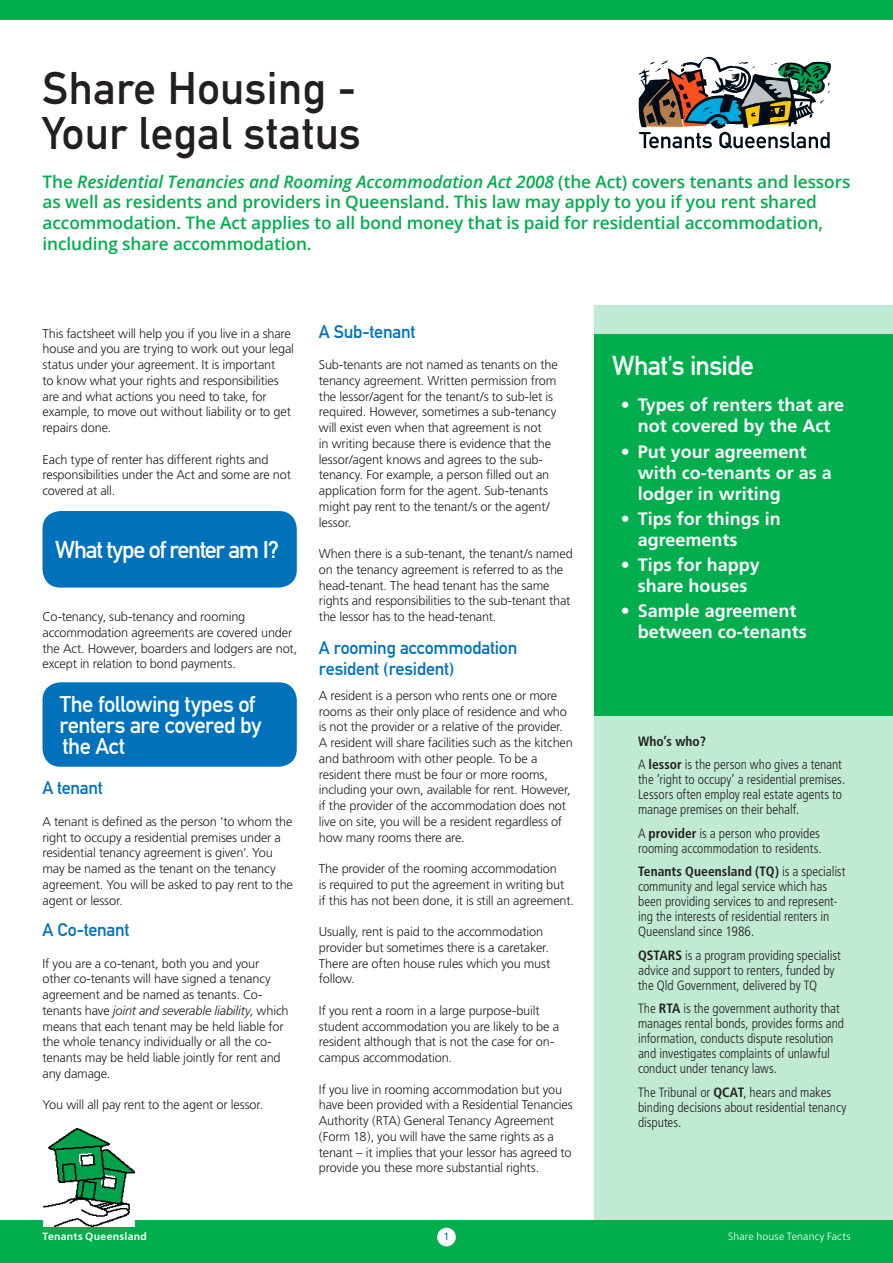
<style>
.page{position:relative;width:893px;height:1263px;background:#fff}
.page>*{position:absolute;margin:0;border:0;box-sizing:border-box;transform-origin:0 0}
.t1{font:45px/45px "DIN Mittelschrift";letter-spacing:.01em;color:#231f20}
.t2{font:27px "DIN Mittelschrift";letter-spacing:-.03em;color:#fff}
.t3{font:24px "DIN Mittelschrift";letter-spacing:-.055em;color:#fff}
.t4{font:22.5px/21px "DIN Mittelschrift";letter-spacing:-.025em;color:#fff}
.t5{font:700 18px/21px "Frutiger";color:#fff}
.t6{font:18px/21px "DIN Mittelschrift";letter-spacing:-.015em;color:#0072bc}
.t7{font:600 17.25px/20.7px "Open Sans";letter-spacing:-.005em;color:#00ae4d}
.t8{font:300 condensed 13.5px/15px "Frutiger";letter-spacing:-.005em;color:#231f20}
.t9{font:300 12.75px/15.8px "Frutiger";letter-spacing:-.015em;color:#231f20}
.t10{font:300 10.5px "Frutiger";letter-spacing:.02em;color:#fff}
.t11{font:700 10.5px "Frutiger";letter-spacing:.03em;color:#fff}
.t12{font:10.5px "Frutiger";color:#0072bc}
.s1{font-style:italic}
.s2{font-weight:900}
.s3{font-weight:700}
</style>
<div class="page">
<div style="left:594px;top:305px;width:299px;height:930px;background:#c0ead3"></div>
<div style="left:594px;top:334px;width:299px;height:382px;background:#00ae4d"></div>
<div style="left:0;top:1220px;width:893px;height:43px;background:#00ae4d"></div>
<div style="left:437px;top:1228px;width:19px;height:18px;background:#fff;border-radius:50%"></div>
<div style="left:0;top:0;width:893px;height:20px;background:#00ae4d"></div>
<svg style="left:639px;top:57px;width:192px;height:91px"></svg>
<div style="left:43px;top:511px;width:254px;height:77px;background:#0072bc;border-radius:18px"></div>
<div style="left:43px;top:682px;width:254px;height:85px;background:#0072bc;border-radius:18px"></div>
<img style="left:44px;top:1129px;width:91px;height:98px">
<h1 class="t1" style="left:43px;top:66px;width:320px">Share Housing -<br>Your legal status</h1>
<p class="t7" style="left:43px;top:171px;width:809px">The <span class="s1">Residential Tenancies and Rooming Accommodation Act 2008</span> (the Act) covers tenants and lessors as well as residents and providers in Queensland. This law may apply to you if you rent shared accommodation. The Act applies to all bond money that is paid for residential accommodation, including share accommodation.</p>
<p class="t9" style="left:43px;top:325px;width:253px">This factsheet will help you if you live in a share house and you are trying to work out your legal status under your agreement. It is important<br>to know what your rights and responsibilities are and what actions you need to take, for example, to move out without liability or to get repairs done.</p>
<p class="t9" style="left:43px;top:451px;width:250px">Each type of renter has different rights and responsibilities under the Act and some are not covered at all.</p>
<h3 class="t3" style="left:55px;top:536px;width:226px">What type of renter am I?</h3>
<p class="t9" style="left:43px;top:609px;width:256px">Co-tenancy, sub-tenancy and rooming accommodation agreements are covered under the Act. However, boarders and lodgers are not, except in relation to bond payments.</p>
<h3 class="t4" style="left:60px;top:694px;width:203px">The following types of renters are covered by the Act</h3>
<h3 class="t6" style="left:43px;top:778px;width:62px">A tenant</h3>
<p class="t9" style="left:43px;top:814px;width:252px">A tenant is defined as the person ’to whom the right to occupy a residential premises under a residential tenancy agreement is given’. You may be named as the tenant on the tenancy agreement. You will be asked to pay rent to the agent or lessor.</p>
<h3 class="t6" style="left:43px;top:919px;width:89px">A Co-tenant</h3>
<p class="t9" style="left:43px;top:955px;width:248px">If you are a co-tenant, both you and your other co-tenants will have signed a tenancy agreement and be named as tenants. Co&shy;tenants have <span class="s1">joint and severable liability</span>, which means that each tenant may be held liable for the whole tenancy individually or all the co&shy;tenants may be held liable jointly for rent and any damage.</p>
<p class="t9" style="left:43px;top:1097px;width:222px">You will all pay rent to the agent or lessor.</p>
<h3 class="t6" style="left:319px;top:321px;width:98px">A Sub-tenant</h3>
<p class="t9" style="left:319px;top:357px;width:240px">Sub-tenants are not named as tenants on the tenancy agreement. Written permission from the lessor/agent for the tenant/s to sub-let is required. However, sometimes a sub-tenancy will exist even when that agreement is not<br>in writing because there is evidence that the lessor/agent knows and agrees to the sub&shy;tenancy. For example, a person filled out an application form for the agent. Sub-tenants might pay rent to the tenant/s or the agent/ lessor.</p>
<p class="t9" style="left:319px;top:546px;width:255px">When there is a sub-tenant, the tenant/s named on the tenancy agreement is referred to as the head-tenant. The head tenant has the same rights and responsibilities to the sub-tenant that the lessor has to the head-tenant.</p>
<h3 class="t6" style="left:319px;top:637px;width:200px">A rooming accommodation resident (resident)</h3>
<p class="t9" style="left:319px;top:688px;width:256px">A resident is a person who rents one or more rooms as their only place of residence and who is not the provider or a relative of the provider.<br>A resident will share facilities such as the kitchen and bathroom with other people. To be a resident there must be four or more rooms, including your own, available for rent. However, if the provider of the accommodation does not live on site, you will be a resident regardless of how many rooms there are.</p>
<p class="t9" style="left:319px;top:861px;width:257px">The provider of the rooming accommodation<br>is required to put the agreement in writing but if this has not been done, it is still an agreement.</p>
<p class="t9" style="left:319px;top:924px;width:233px">Usually, rent is paid to the accommodation provider but sometimes there is a caretaker.<br>There are often house rules which you must follow.</p>
<p class="t9" style="left:319px;top:1003px;width:242px">If you rent a room in a large purpose-built student accommodation you are likely to be a resident although that is not the case for on&shy;campus accommodation.</p>
<p class="t9" style="left:319px;top:1081px;width:255px">If you live in rooming accommodation but you have been provided with a Residential Tenancies Authority (RTA) General Tenancy Agreement (Form 18), you will have the same rights as a tenant – it implies that your lessor has agreed to provide you these more substantial rights.</p>
<h2 class="t2" style="left:612px;top:350px;width:143px">What's inside</h2>
<h3 class="t5" style="left:621px;top:395px;width:225px;text-align:center"><span class="s2">•</span> Types of renters that are not covered by the Act</h3>
<h3 class="t5" style="left:638px;top:441px;width:196px;text-indent:-17px"><span class="s2">•</span> Put your agreement with co-tenants or as a lodger in writing</h3>
<h3 class="t5" style="left:638px;top:508px;width:145px;text-indent:-17px"><span class="s2">•</span> Tips for things in agreements</h3>
<h3 class="t5" style="left:621px;top:554px;width:141px;text-align:center"><span class="s2">•</span> Tips for happy share houses</h3>
<h3 class="t5" style="left:638px;top:601px;width:171px;text-indent:-17px"><span class="s2">•</span> Sample agreement between co-tenants</h3>
<p class="t8" style="left:638px;top:729px;width:205px;line-height:23.5px"><span class="s3">Who’s who?<br></span>A <span class="s3">lessor</span> is the person who gives a tenant</p>
<p class="t8" style="left:638px;top:772px;width:209px">the ‘right to occupy’ a residential premises.<br>Lessors often employ real estate agents to manage premises on their behalf.</p>
<p class="t8" style="left:638px;top:826px;width:185px">A <span class="s3">provider</span> is a person who provides rooming accommodation to residents.</p>
<p class="t8" style="left:638px;top:864px;width:209px"><span class="s3">Tenants Queensland (TQ)</span> is a specialist community and legal service which has been providing services to and represent&shy;ing the interests of residential renters in Queensland since 1986.</p>
<p class="t8" style="left:638px;top:948px;width:204px"><span class="s3">QSTARS</span> is a program providing specialist advice and support to renters, funded by the Qld Government, delivered by TQ</p>
<p class="t8" style="left:638px;top:1001px;width:208px">The <span class="s3">RTA</span> is the government authority that manages rental bonds, provides forms and information, conducts dispute resolution and investigates complaints of unlawful conduct under tenancy laws.</p>
<p class="t8" style="left:638px;top:1085px;width:210px">The Tribunal or <span class="s3">QCAT</span>, hears and makes binding decisions about residential tenancy disputes.</p>
<p class="t11" style="left:43px;top:1231px;width:106px">Tenants Queensland</p>
<p class="t12" style="left:444px;top:1231px;width:7px">1</p>
<p class="t10" style="left:728px;top:1231px;width:124px">Share house Tenancy Facts</p>
</div>
